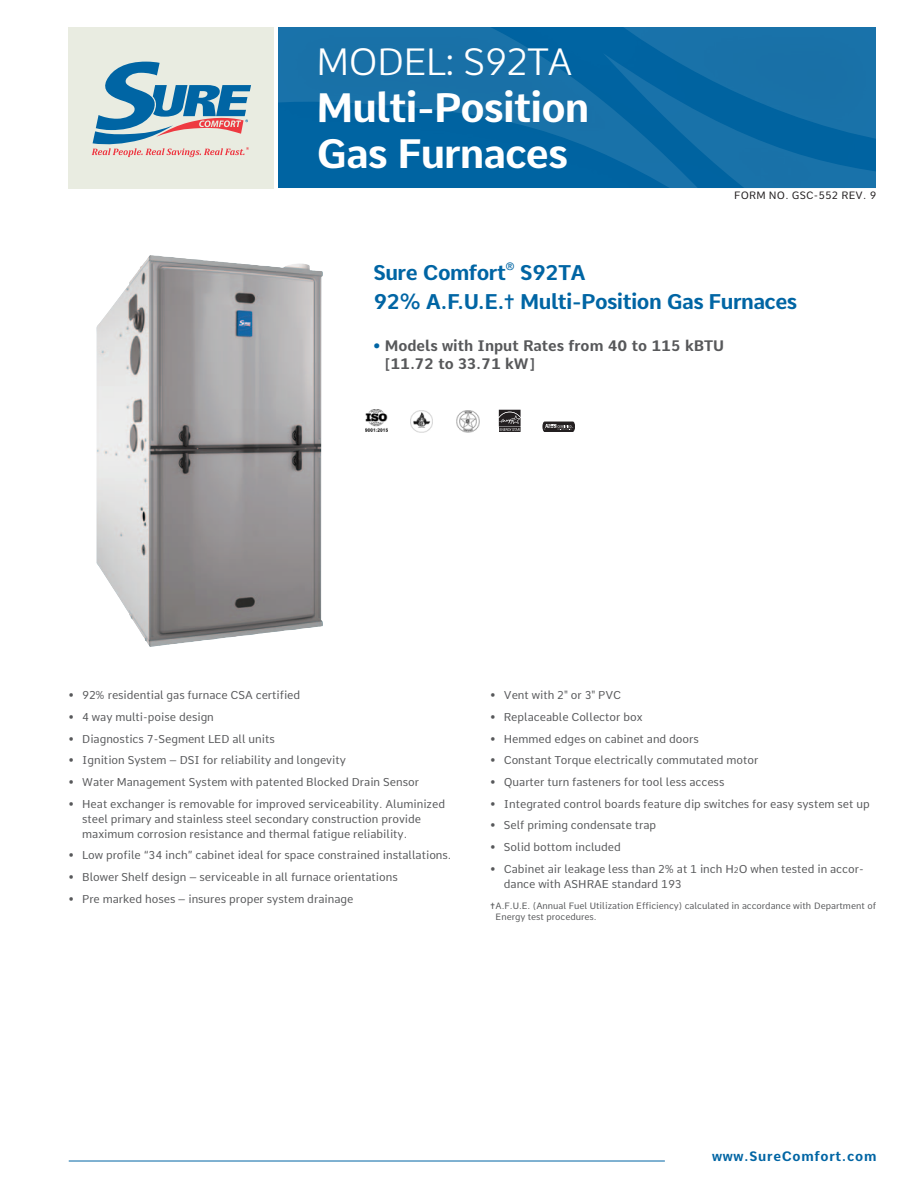
<style>
.page{position:relative;width:918px;height:1188px;background:#fff}
.page>*{position:absolute;margin:0;border:0;box-sizing:border-box;transform-origin:0 0}
.t1{font:700 40.35px/46.3px "Comme";letter-spacing:-.025em;color:#fff}
.t2{font:300 37.35px "Comme";letter-spacing:-.025em;color:#fff}
.t3{font:700 20.85px/28.3px "Comme";letter-spacing:-.025em;color:#0065a4}
.t4{font:700 15px/18px "Comme";color:#57585a}
.t5{font:700 13.5px "Comme";letter-spacing:.05em;color:#0065a4}
.t6{font:11.25px/15px "Comme";color:#57585a}
.t7{font:10.5px "Comme";letter-spacing:.025em;color:#231f20}
.t8{font:700 10.5px "Comme";color:#0065a4}
.t9{font:9px/10.5px "Comme";color:#57585a}
.s1{color:#0065a4}
.s2{font-size:8.1px}
</style>
<div class="page">
<img style="left:410px;top:410px;width:23px;height:22px">
<img style="left:365px;top:409px;width:23px;height:23px">
<img style="left:456px;top:410px;width:23px;height:23px">
<svg style="left:543px;top:422px;width:32px;height:10px"></svg>
<svg style="left:498px;top:409px;width:23px;height:1px"></svg>
<svg style="left:498px;top:410px;width:23px;height:22px"></svg>
<hr style="left:69px;top:1161px;width:596px;height:1px;background:#0065a4">
<div style="left:69px;top:27px;width:205px;height:162px;background:#e9ece1"></div>
<svg style="left:92px;top:61px;width:159px;height:96px"></svg>
<svg style="left:278px;top:28px;width:316px;height:160px;background:#0c6aa4"></svg>
<svg style="left:594px;top:28px;width:282px;height:160px;background:#0f6ca5"></svg>
<img style="left:96px;top:255px;width:227px;height:392px">
<p class="t2" style="left:317px;top:41px;width:258px">MODEL: S92TA</p>
<p class="t1" style="left:317px;top:85px;width:274px">Multi-Position<br>Gas Furnaces</p>
<p class="t7" style="left:734px;top:191px;width:143px">FORM NO. GSC-552 REV. 9</p>
<p class="t3" style="left:373px;top:259px;width:134px">Sure Comfort</p>
<p class="t8" style="left:505px;top:260px;width:11px">®</p>
<p class="t3" style="left:373px;top:259px;width:425px;text-indent:147px">S92TA<br>92% A.F.U.E.✝ Multi-Position Gas Furnaces</p>
<p class="t4" style="left:385px;top:337px;width:341px;text-indent:-11px"><span class="s1">•</span> Models with Input Rates from 40 to 115 kBTU [11.72 to 33.71 kW]</p>
<p class="t6" style="left:69px;top:689px;width:233px">• 92% residential gas furnace CSA certified</p>
<p class="t6" style="left:69px;top:711px;width:147px">• 4 way multi-poise design</p>
<p class="t6" style="left:69px;top:732px;width:208px">• Diagnostics 7-Segment LED all units</p>
<p class="t6" style="left:69px;top:754px;width:279px">• Ignition System – DSI for reliability and longevity</p>
<p class="t6" style="left:69px;top:776px;width:352px">• Water Management System with patented Blocked Drain Sensor</p>
<p class="t6" style="left:82px;top:797px;width:364px;text-indent:-13px">• Heat exchanger is removable for improved serviceability. Aluminized steel primary and stainless steel secondary construction provide maximum corrosion resistance and thermal fatigue reliability.</p>
<p class="t6" style="left:69px;top:849px;width:384px">• Low profile “34 inch” cabinet ideal for space constrained installations.</p>
<p class="t6" style="left:69px;top:871px;width:331px">• Blower Shelf design – serviceable in all furnace orientations</p>
<p class="t6" style="left:69px;top:892px;width:286px">• Pre marked hoses – insures proper system drainage</p>
<p class="t6" style="left:490px;top:689px;width:132px">• Vent with 2" or 3" PVC</p>
<p class="t6" style="left:490px;top:711px;width:154px">• Replaceable Collector box</p>
<p class="t6" style="left:490px;top:732px;width:210px">• Hemmed edges on cabinet and doors</p>
<p class="t6" style="left:490px;top:754px;width:270px">• Constant Torque electrically commutated motor</p>
<p class="t6" style="left:490px;top:776px;width:236px">• Quarter turn fasteners for tool less access</p>
<p class="t6" style="left:490px;top:797px;width:381px">• Integrated control boards feature dip switches for easy system set up</p>
<p class="t6" style="left:490px;top:819px;width:167px">• Self priming condensate trap</p>
<p class="t6" style="left:490px;top:841px;width:132px">• Solid bottom included</p>
<p class="t6" style="left:504px;top:862px;width:362px;text-indent:-13px">• Cabinet air leakage less than 2% at 1 inch H<span class="s2">2</span>O when tested in accor&shy;dance with ASHRAE standard 193</p>
<p class="t9" style="left:496px;top:902px;width:382px;text-indent:-5px">✝A.F.U.E. (Annual Fuel Utilization Efficiency) calculated in accordance with Department of<br>Energy test procedures.</p>
<p class="t5" style="left:712px;top:1148px;width:166px">www.SureComfort.com</p>
</div>
